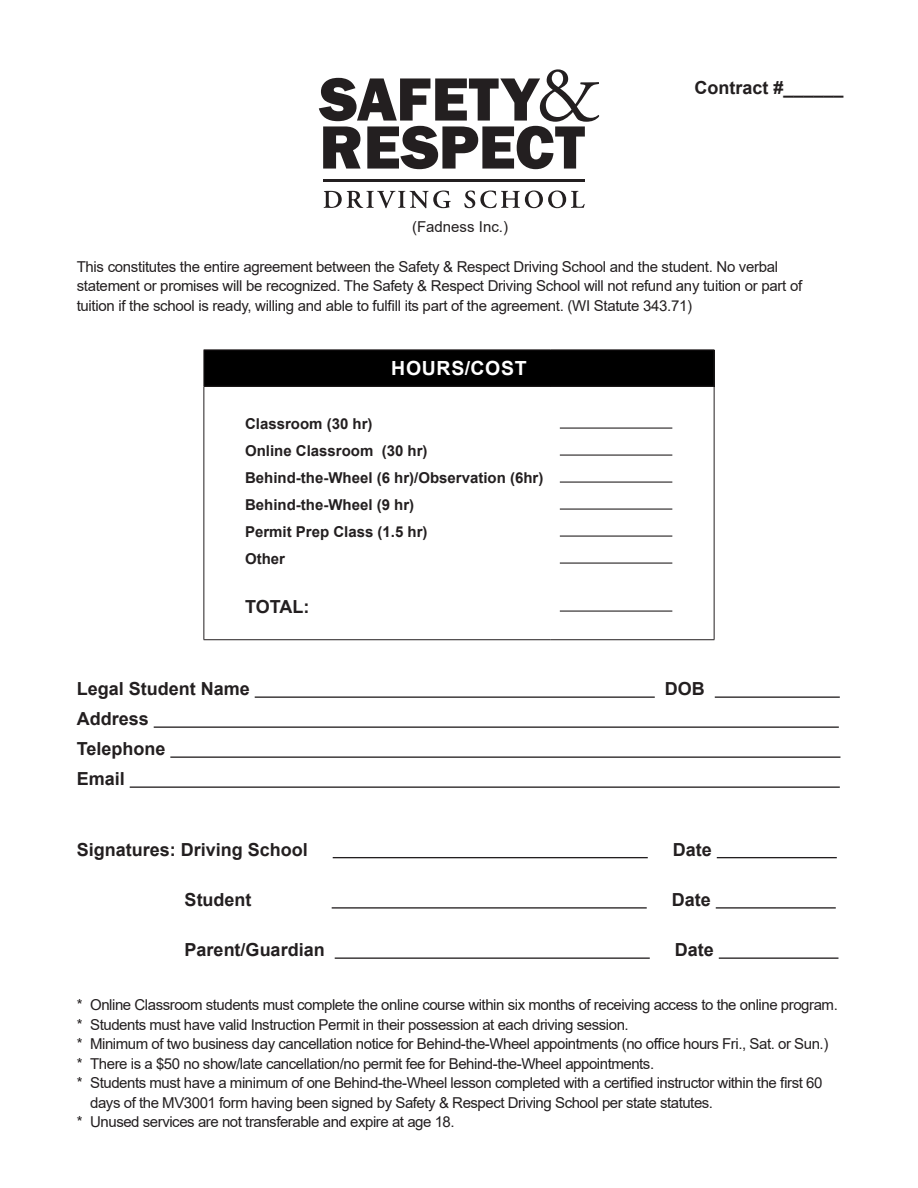
<style>
.page{position:relative;width:918px;height:1188px;background:#fff}
.page>*{position:absolute;margin:0;border:0;box-sizing:border-box;transform-origin:0 0}
.t1{font:700 19.5px "Arial";letter-spacing:.035em;color:#fff}
.t2{font:700 18px/30px "Arial";color:#231f20}
.t3{font:15px/19.5px "Arial";letter-spacing:-.03em;color:#231f20}
.t4{font:700 15px/27px "Arial";color:#231f20}
.t5{font:15px "Arial";color:#231f20}
</style>
<div class="page">
<svg style="left:319px;top:69px;width:280px;height:100px"></svg>
<hr style="left:324px;top:180px;width:261px;height:2px;background:#231f20">
<svg style="left:324px;top:191px;width:127px;height:17px"></svg>
<svg style="left:464px;top:191px;width:121px;height:17px"></svg>
<div style="left:204px;top:350px;width:510px;height:36px;background:#000"></div>
<hr style="left:204px;top:350px;width:347px;height:1px;background:#231f20">
<hr style="left:204px;top:350px;width:1px;height:36px;background:#231f20">
<hr style="left:551px;top:350px;width:163px;height:1px;background:#231f20">
<hr style="left:714px;top:350px;width:1px;height:36px;background:#231f20">
<hr style="left:204px;top:386px;width:347px;height:1px;background:#231f20">
<hr style="left:204px;top:387px;width:1px;height:252px;background:#231f20">
<hr style="left:551px;top:386px;width:163px;height:1px;background:#231f20">
<hr style="left:714px;top:387px;width:1px;height:252px;background:#231f20">
<hr style="left:204px;top:639px;width:347px;height:1px;background:#231f20">
<hr style="left:551px;top:639px;width:163px;height:1px;background:#231f20">
<hr style="left:560px;top:428px;width:112px;height:1px;background:#231f20">
<hr style="left:560px;top:455px;width:112px;height:1px;background:#231f20">
<hr style="left:560px;top:482px;width:112px;height:1px;background:#231f20">
<hr style="left:560px;top:509px;width:112px;height:1px;background:#231f20">
<hr style="left:560px;top:536px;width:112px;height:1px;background:#231f20">
<hr style="left:560px;top:563px;width:112px;height:1px;background:#231f20">
<hr style="left:560px;top:611px;width:112px;height:1px;background:#231f20">
<hr style="left:255px;top:696px;width:400px;height:2px;background:#231f20">
<hr style="left:715px;top:696px;width:125px;height:2px;background:#231f20">
<hr style="left:154px;top:726px;width:685px;height:2px;background:#231f20">
<hr style="left:170px;top:756px;width:670px;height:2px;background:#231f20">
<hr style="left:130px;top:786px;width:710px;height:2px;background:#231f20">
<hr style="left:333px;top:857px;width:315px;height:1px;background:#231f20">
<hr style="left:717px;top:857px;width:120px;height:1px;background:#231f20">
<hr style="left:332px;top:907px;width:315px;height:2px;background:#231f20">
<hr style="left:716px;top:907px;width:120px;height:2px;background:#231f20">
<hr style="left:335px;top:957px;width:315px;height:2px;background:#231f20">
<hr style="left:719px;top:957px;width:119px;height:2px;background:#231f20">
<p class="t5" style="left:412px;top:216px;width:97px">(Fadness Inc.)</p>
<p class="t2" style="left:694px;top:72px;width:151px">Contract #______</p>
<p class="t3" style="left:77px;top:256px;width:727px">This constitutes the entire agreement between the Safety &amp; Respect Driving School and the student. No verbal statement or promises will be recognized. The Safety &amp; Respect Driving School will not refund any tuition or part of tuition if the school is ready, willing and able to fulfill its part of the agreement. (WI Statute 343.71)</p>
<h1 class="t1" style="left:391px;top:355px;width:137px">HOURS/COST</h1>
<p class="t4" style="left:245px;top:410px;width:300px">Classroom (30 hr)<br>Online Classroom (30 hr)<br>Behind-the-Wheel (6 hr)/Observation (6hr)<br>Behind-the-Wheel (9 hr)<br>Permit Prep Class (1.5 hr)<br>Other</p>
<p class="t2" style="left:245px;top:591px;width:66px">TOTAL:</p>
<p class="t2" style="left:77px;top:674px;width:175px">Legal Student Name</p>
<p class="t2" style="left:665px;top:674px;width:41px">DOB</p>
<p class="t2" style="left:77px;top:704px;width:90px">Address<br>Telephone<br>Email</p>
<p class="t2" style="left:77px;top:835px;width:233px">Signatures: Driving School</p>
<p class="t2" style="left:673px;top:835px;width:41px">Date</p>
<p class="t2" style="left:185px;top:885px;width:68px">Student</p>
<p class="t2" style="left:672px;top:885px;width:41px">Date</p>
<p class="t2" style="left:185px;top:935px;width:142px">Parent/Guardian</p>
<p class="t2" style="left:675px;top:935px;width:41px">Date</p>
<p class="t3" style="left:77px;top:995px;width:763px">* Online Classroom students must complete the online course within six months of receiving access to the online program.</p>
<p class="t3" style="left:77px;top:1015px;width:554px">* Students must have valid Instruction Permit in their possession at each driving session.</p>
<p class="t3" style="left:77px;top:1034px;width:753px">* Minimum of two business day cancellation notice for Behind-the-Wheel appointments (no office hours Fri., Sat. or Sun.)</p>
<p class="t3" style="left:77px;top:1054px;width:579px">* There is a $50 no show/late cancellation/no permit fee for Behind-the-Wheel appointments.</p>
<p class="t3" style="left:77px;top:1073px;width:747px">* Students must have a minimum of one Behind-the-Wheel lesson completed with a certified instructor within the first 60</p>
<p class="t3" style="left:90px;top:1093px;width:624px">days of the MV3001 form having been signed by Safety &amp; Respect Driving School per state statutes.</p>
<p class="t3" style="left:77px;top:1112px;width:380px">* Unused services are not transferable and expire at age 18.</p>
</div>
